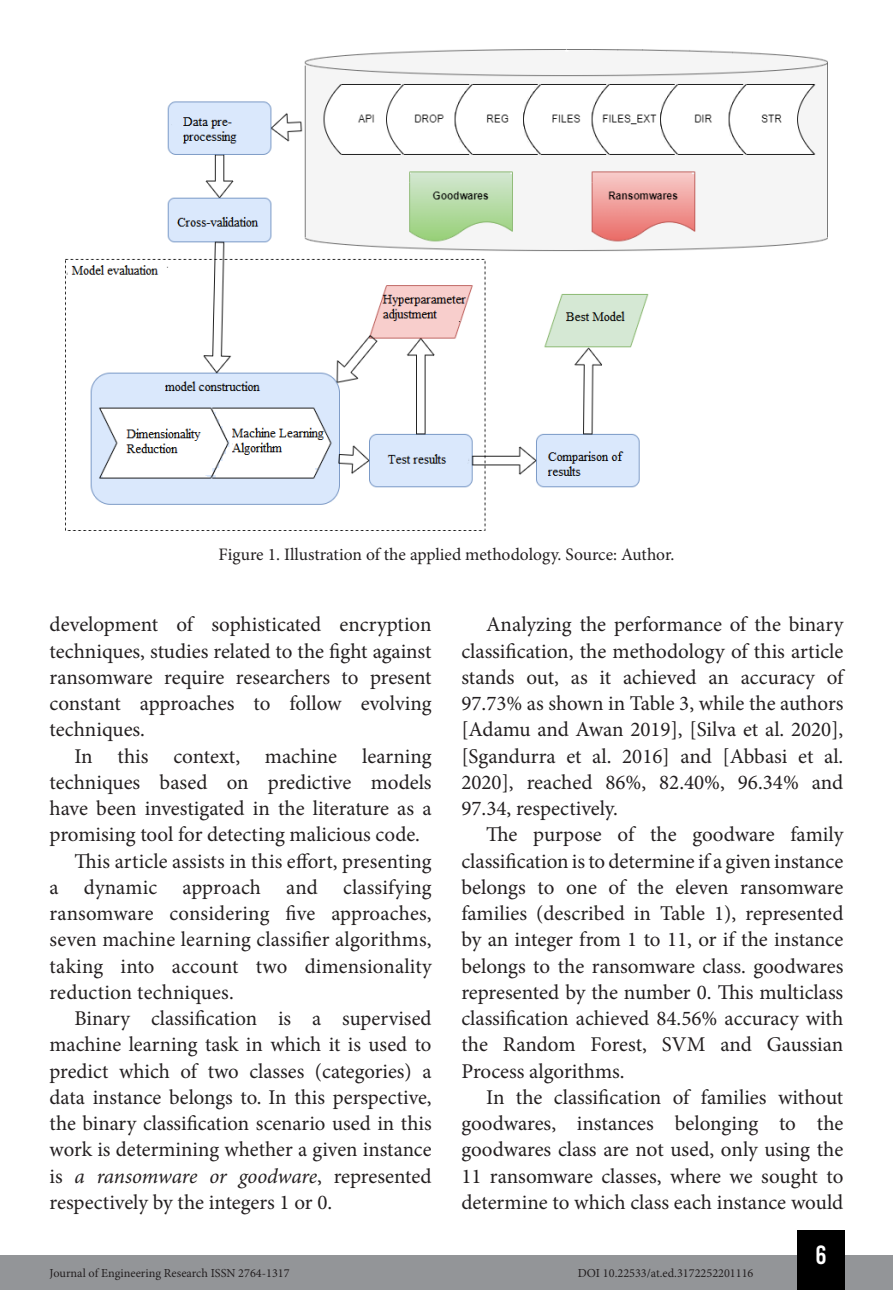
<style>
.page{position:relative;width:893px;height:1290px;background:#fff}
.page>*{position:absolute;margin:0;border:0;box-sizing:border-box;transform-origin:0 0}
.t1{font:26.25px "Bebas Kai";color:#fff}
.TXT{font:21px/26.2px "Minion Pro";color:#231f20;text-align:justify}
.Info_Imagem{font:17.5px "Minion Pro";color:#231f20}
.t2{font:12.25px "Minion Pro";color:#231f20}
.s1{font-style:italic}
</style>
<div class="page">
<div style="left:0;top:1255px;width:893px;height:35px;background:#939598"></div>
<div style="left:797px;top:1230px;width:48px;height:60px;background:#000"></div>
<img style="left:66px;top:50px;width:761px;height:480px">
<p class="Info_Imagem" style="left:219px;top:542px;width:457px">Figure 1. Illustration of the applied methodology. Source: Author.</p>
<p class="TXT" style="left:50px;top:611px;width:383px">development of sophisticated encryption techniques, studies related to the fight against ransomware require researchers to present constant approaches to follow evolving techniques.</p>
<p class="TXT" style="left:50px;top:743px;width:383px;text-indent:25px">In this context, machine learning techniques based on predictive models have been investigated in the literature as a promising tool for detecting malicious code.</p>
<p class="TXT" style="left:50px;top:848px;width:383px;text-indent:25px">This article assists in this effort, presenting a dynamic approach and classifying ransomware considering five approaches, seven machine learning classifier algorithms, taking into account two dimensionality reduction techniques.</p>
<p class="TXT" style="left:50px;top:1005px;width:383px;text-indent:25px">Binary classification is a supervised machine learning task in which it is used to predict which of two classes (categories) a data instance belongs to. In this perspective, the binary classification scenario used in this work is determining whether a given instance is <span class="s1">a ransomware or goodware</span>, represented respectively by the integers 1 or 0.</p>
<p class="TXT" style="left:461px;top:611px;width:384px;text-indent:25px">Analyzing the performance of the binary classification, the methodology of this article stands out, as it achieved an accuracy of 97.73% as shown in Table 3, while the authors [Adamu and Awan 2019], [Silva et al. 2020], [Sgandurra et al. 2016] and [Abbasi et al.<br>2020], reached 86%, 82.40%, 96.34% and 97.34, respectively.</p>
<p class="TXT" style="left:461px;top:821px;width:384px;text-indent:25px">The purpose of the goodware family classification is to determine if a given instance belongs to one of the eleven ransomware families (described in Table 1), represented by an integer from 1 to 11, or if the instance belongs to the ransomware class. goodwares represented by the number 0. This multiclass classification achieved 84.56% accuracy with the Random Forest, SVM and Gaussian Process algorithms.</p>
<p class="TXT" style="left:461px;top:1084px;width:383px;text-indent:25px">In the classification of families without goodwares, instances belonging to the goodwares class are not used, only using the 11 ransomware classes, where we sought to determine to which class each instance would</p>
<p class="t1" style="left:815px;top:1241px;width:13px">6</p>
<p class="t2" style="left:50px;top:1265px;width:242px">Journal of Engineering Research ISSN 2764-1317</p>
<p class="t2" style="left:578px;top:1265px;width:177px">DOI 10.22533/at.ed.3172252201116</p>
</div>
